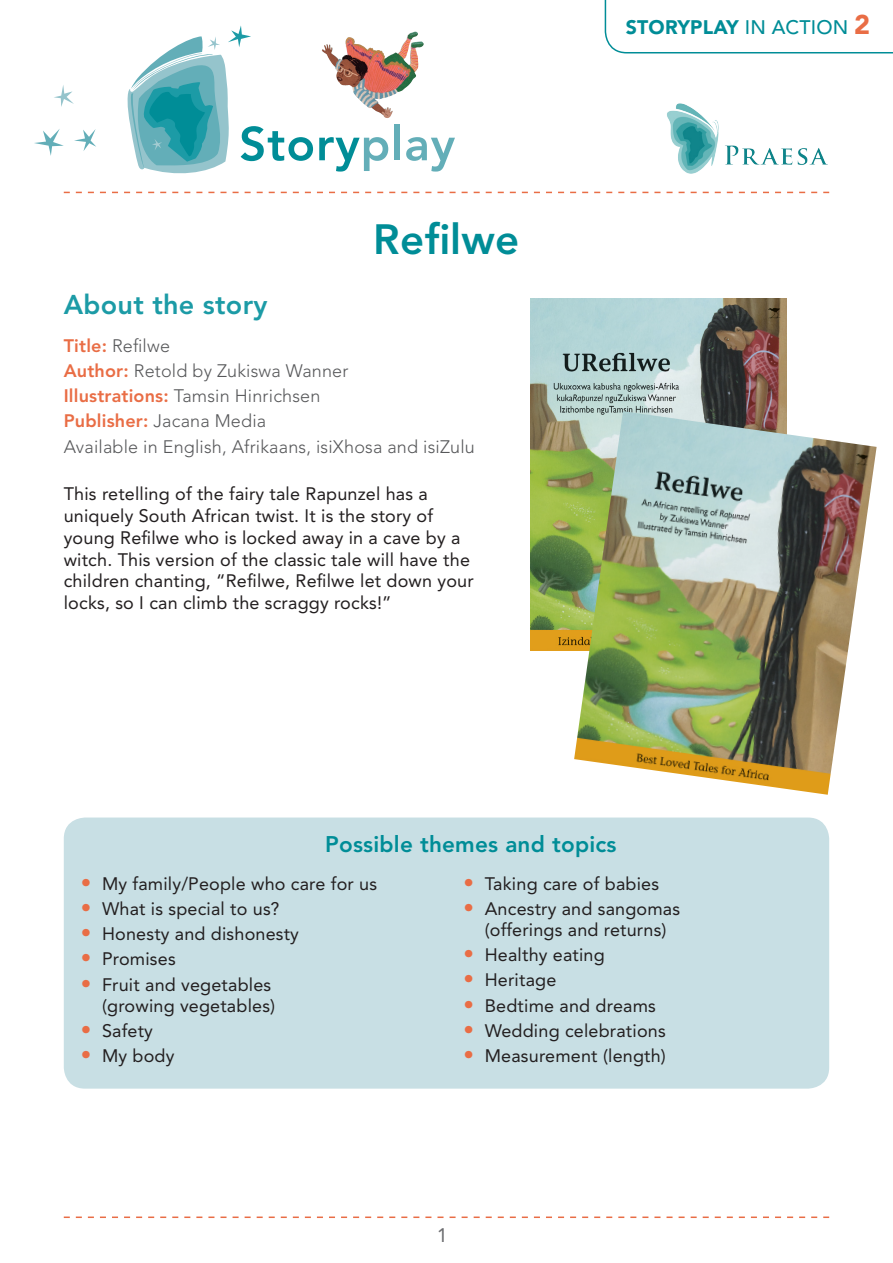
<style>
.page{position:relative;width:893px;height:1263px;background:#fff}
.page>*{position:absolute;margin:0;border:0;box-sizing:border-box;transform-origin:0 0}
.A_Head_turquoise{font:800 42px "Avenir LT Std";letter-spacing:.01em;color:#008d97}
.B_Head{font:800 27px "Avenir LT Std";letter-spacing:.01em;color:#1c9ba6}
.Box_Head{font:800 22.5px "Avenir LT Std";letter-spacing:.01em;color:#008d97}
.Series_title{font:900 19.5px "Avenir LT Std";letter-spacing:.01em;color:#008d97}
.t1{font:19.5px "Avenir LT Std";color:#6c6d70}
.Body_text{font:18px/21.8px "Avenir LT Std";letter-spacing:.01em;color:#231f20}
.Story_credits{font:300 18px "Avenir LT Std";letter-spacing:.01em;color:#57585a}
.s1{font-weight:800;color:#e96d45}
.s2{font-weight:500}
.s3{font-size:27px;color:#e96d45}
.s4{font-size:21px;color:#e96d45}
</style>
<div class="page">
<svg style="left:64px;top:1216px;width:765px;height:2px"></svg>
<svg style="left:319px;top:137px;width:69px;height:35px"></svg>
<div style="left:395px;top:125px;width:5px;height:35px;background:#63aeb8"></div>
<svg style="left:406px;top:137px;width:49px;height:35px"></svg>
<img style="left:381px;top:32px;width:34px;height:27px">
<svg style="left:127px;top:25px;width:186px;height:149px"></svg>
<svg style="left:74px;top:129px;width:22px;height:22px"></svg>
<svg style="left:54px;top:85px;width:20px;height:22px"></svg>
<img style="left:667px;top:103px;width:160px;height:71px">
<svg style="left:34px;top:129px;width:30px;height:27px"></svg>
<svg style="left:605px;top:0;width:288px;height:53px"></svg>
<img style="left:530px;top:299px;width:256px;height:351px">
<div style="left:64px;top:817px;width:765px;height:272px;background:#c8dfe4;border-radius:21px"></div>
<svg style="left:64px;top:192px;width:765px;height:1px"></svg>
<img style="left:574px;top:411px;width:303px;height:384px">
<p class="A_Head_turquoise" style="left:373px;top:214px;width:148px">Refilwe</p>
<p class="B_Head" style="left:64px;top:288px;width:205px">About the story</p>
<p class="Story_credits" style="left:64px;top:335px;width:108px"><span class="s1">Title:</span> Refilwe</p>
<p class="Story_credits" style="left:64px;top:360px;width:286px"><span class="s1">Author:</span> Retold by Zukiswa Wanner</p>
<p class="Story_credits" style="left:64px;top:385px;width:258px"><span class="s1">Illustrations:</span> Tamsin Hinrichsen</p>
<p class="Story_credits" style="left:64px;top:410px;width:204px"><span class="s1">Publisher:</span> Jacana Media</p>
<p class="Story_credits" style="left:64px;top:436px;width:413px">Available in English, Afrikaans, isiXhosa and isiZulu</p>
<p class="Body_text" style="left:64px;top:483px;width:411px">This retelling of the fairy tale Rapunzel has a uniquely South African twist. It is the story of young Refilwe who is locked away in a cave by a witch. This version of the classic tale will have the children chanting, “Refilwe, Refilwe let down your locks, so I can climb the scraggy rocks!”</p>
<p class="Series_title" style="left:626px;top:15px;width:246px">STORYPLAY <span class="s2">IN ACTION</span> <span class="s3">2</span></p>
<p class="Box_Head" style="left:325px;top:830px;width:293px">Possible themes and topics</p>
<p class="Body_text" style="left:81px;top:872px;width:298px"><span class="s4">•</span> My family/People who care for us</p>
<p class="Body_text" style="left:81px;top:898px;width:200px"><span class="s4">•</span> What is special to us?</p>
<p class="Body_text" style="left:81px;top:923px;width:220px"><span class="s4">•</span> Honesty and dishonesty</p>
<p class="Body_text" style="left:81px;top:948px;width:96px"><span class="s4">•</span> Promises</p>
<p class="Body_text" style="left:81px;top:974px;width:196px;line-height:21px;text-align:right"><span class="s4">•</span> Fruit and vegetables (growing vegetables)</p>
<p class="Body_text" style="left:81px;top:1020px;width:74px"><span class="s4">•</span> Safety</p>
<p class="Body_text" style="left:81px;top:1045px;width:95px"><span class="s4">•</span> My body</p>
<p class="Body_text" style="left:463px;top:872px;width:197px"><span class="s4">•</span> Taking care of babies</p>
<p class="Body_text" style="left:463px;top:898px;width:218px;line-height:21px;text-align:center"><span class="s4">•</span> Ancestry and sangomas (offerings and returns)</p>
<p class="Body_text" style="left:463px;top:944px;width:143px"><span class="s4">•</span> Healthy eating</p>
<p class="Body_text" style="left:463px;top:969px;width:94px"><span class="s4">•</span> Heritage</p>
<p class="Body_text" style="left:463px;top:994px;width:194px"><span class="s4">•</span> Bedtime and dreams</p>
<p class="Body_text" style="left:463px;top:1020px;width:204px"><span class="s4">•</span> Wedding celebrations</p>
<p class="Body_text" style="left:463px;top:1045px;width:204px"><span class="s4">•</span> Measurement (length)</p>
<p class="t1" style="left:437px;top:1223px;width:12px">1</p>
</div>
